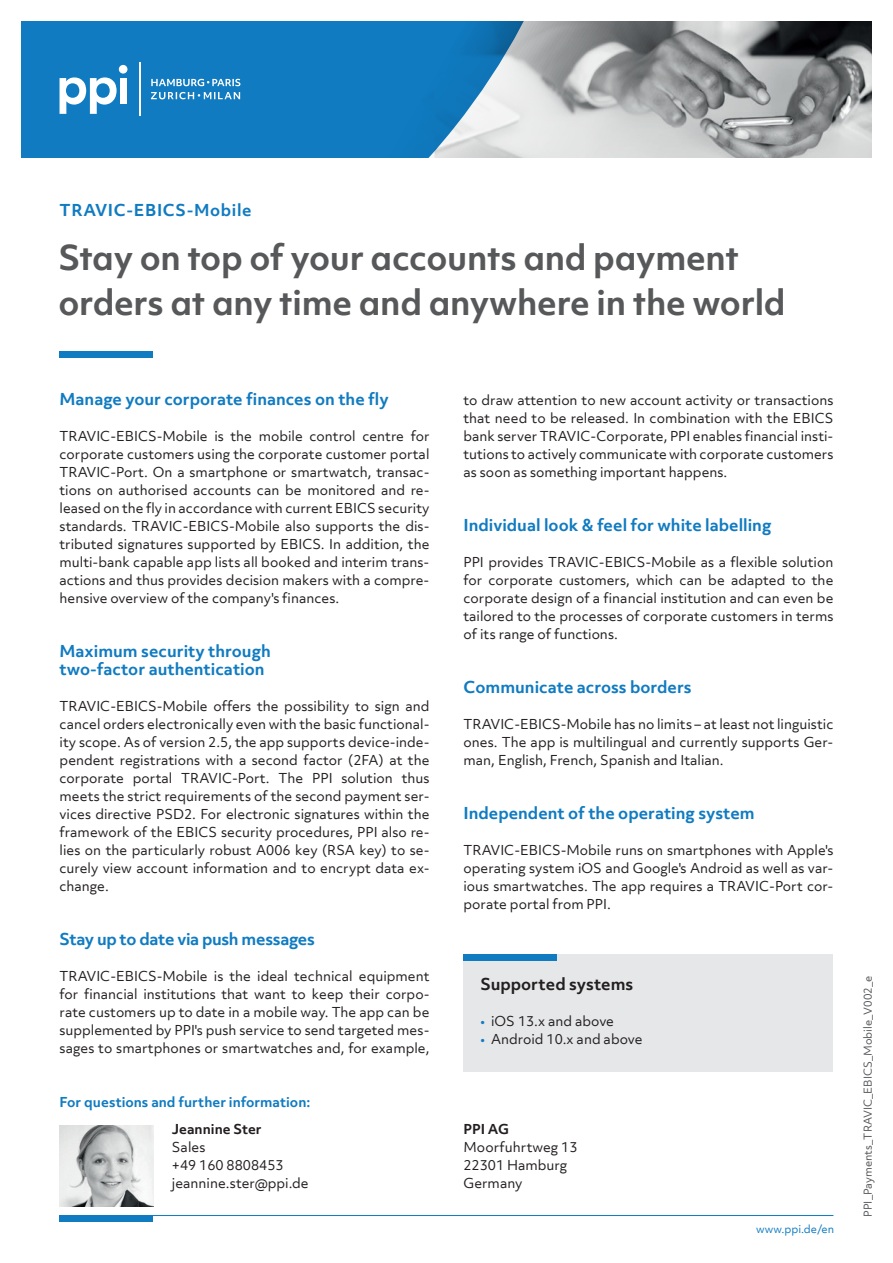
<style>
.page{position:relative;width:893px;height:1263px;background:#fff}
.page>*{position:absolute;margin:0;border:0;box-sizing:border-box;transform-origin:0 0}
.t1{font:700 33px/45px "Objektiv Mk 1";letter-spacing:-.01em;color:#57585a}
.t2{font:700 15.75px/18px "Objektiv Mk 3";color:#107bc1}
.t3{font:700 15.75px "Objektiv Mk 3";letter-spacing:-.02em;color:#107bc1}
.t4{font:700 15.75px "Objektiv Mk 1";letter-spacing:.04em;color:#107bc1}
.t5{font:700 15.75px "Objektiv Mk 3";color:#231f20}
.t6{font:13.2px/18px "Objektiv Mk 3";color:#231f20;text-align:justify}
.t7{font:700 13.2px "Objektiv Mk 3";color:#107bc1}
.t8{font:700 13.2px "Objektiv Mk 3";color:#231f20}
.t9{font:10.5px "Objektiv Mk 3";color:#57585a}
.t10{font:10.5px "Objektiv Mk 3";color:#107bc1}
.s1{color:#107bc1}
</style>
<div class="page">
<img style="left:595px;top:21px;width:277px;height:137px">
<svg style="left:21px;top:21px;width:574px;height:137px;fill:#107bc1"></svg>
<img style="left:60px;top:1125px;width:93px;height:81px">
<div style="left:120px;top:78px;width:7px;height:26px;background:#fff"></div>
<div style="left:119px;top:65px;width:8px;height:9px;background:#fff;border-radius:50%"></div>
<svg style="left:60px;top:77px;width:57px;height:37px"></svg>
<hr style="left:139px;top:62px;width:2px;height:54px;background:#fff">
<svg style="left:151px;top:92px;width:89px;height:7px"></svg>
<svg style="left:151px;top:79px;width:89px;height:7px"></svg>
<div style="left:60px;top:1215px;width:93px;height:6px;background:#107bc1"></div>
<hr style="left:60px;top:1215px;width:773px;height:1px;background:#107bc1">
<div style="left:463px;top:954px;width:370px;height:117px;background:#e6e7e9"></div>
<div style="left:463px;top:954px;width:94px;height:6px;background:#107bc1"></div>
<div style="left:60px;top:351px;width:93px;height:7px;background:#107bc1"></div>
<p class="t4" style="left:60px;top:199px;width:194px">TRAVIC-EBICS-Mobile</p>
<h1 class="t1" style="left:58px;top:234px;width:729px">Stay on top of your accounts and payment orders at any time and anywhere in the world</h1>
<p class="t2" style="left:60px;top:390px;width:331px">Manage your corporate finances on the fly</p>
<p class="t6" style="left:60px;top:427px;width:371px">TRAVIC-EBICS-Mobile is the mobile control centre for corporate customers using the corporate customer portal TRAVIC-Port. On a smartphone or smartwatch, transac&shy;tions on authorised accounts can be monitored and re&shy;leased on the fly in accordance with current EBICS security standards. TRAVIC-EBICS-Mobile also supports the dis&shy;tributed signatures supported by EBICS. In addition, the multi-bank capable app lists all booked and interim trans&shy;actions and thus provides decision makers with a compre&shy;hensive overview of the company's finances.</p>
<p class="t2" style="left:60px;top:642px;width:213px">Maximum security through two-factor authentication</p>
<p class="t6" style="left:60px;top:697px;width:371px">TRAVIC-EBICS-Mobile offers the possibility to sign and cancel orders electronically even with the basic functional&shy;ity scope. As of version 2.5, the app supports device-inde&shy;pendent registrations with a second factor (2FA) at the corporate portal TRAVIC-Port. The PPI solution thus meets the strict requirements of the second payment ser&shy;vices directive PSD2. For electronic signatures within the framework of the EBICS security procedures, PPI also re&shy;lies on the particularly robust A006 key (RSA key) to se&shy;curely view account information and to encrypt data ex&shy;change.</p>
<p class="t3" style="left:60px;top:928px;width:257px">Stay up to date via push messages</p>
<p class="t6" style="left:60px;top:967px;width:371px">TRAVIC-EBICS-Mobile is the ideal technical equipment for financial institutions that want to keep their corpo&shy;rate customers up to date in a mobile way. The app can be supplemented by PPI's push service to send targeted mes&shy;sages to smartphones or smartwatches and, for example,</p>
<p class="t7" style="left:60px;top:1093px;width:252px">For questions and further information:</p>
<p class="t8" style="left:172px;top:1120px;width:91px">Jeannine Ster</p>
<p class="t6" style="left:172px;top:1138px;width:138px;text-align:left">Sales<br>+49 160 8808453 jeannine.ster@ppi.de</p>
<p class="t6" style="left:463px;top:391px;width:371px">to draw attention to new account activity or transactions that need to be released. In combination with the EBICS bank server TRAVIC-Corporate, PPI enables financial insti&shy;tutions to actively communicate with corporate customers as soon as something important happens.</p>
<p class="t2" style="left:463px;top:516px;width:309px">Individual look &amp; feel for white labelling</p>
<p class="t6" style="left:463px;top:553px;width:371px">PPI provides TRAVIC-EBICS-Mobile as a flexible solution for corporate customers, which can be adapted to the corporate design of a financial institution and can even be tailored to the processes of corporate customers in terms of its range of functions.</p>
<p class="t2" style="left:463px;top:678px;width:230px">Communicate across borders</p>
<p class="t6" style="left:463px;top:715px;width:371px">TRAVIC-EBICS-Mobile has no limits – at least not linguistic ones. The app is multilingual and currently supports Ger&shy;man, English, French, Spanish and Italian.</p>
<p class="t2" style="left:463px;top:804px;width:293px">Independent of the operating system</p>
<p class="t6" style="left:463px;top:841px;width:371px">TRAVIC-EBICS-Mobile runs on smartphones with Apple's operating system iOS and Google's Android as well as var&shy;ious smartwatches. The app requires a TRAVIC-Port cor&shy;porate portal from PPI.</p>
<p class="t5" style="left:480px;top:973px;width:154px">Supported systems</p>
<p class="t6" style="left:480px;top:1012px;width:135px"><span class="s1">•</span> iOS 13.x and above</p>
<p class="t6" style="left:480px;top:1030px;width:164px"><span class="s1">•</span> Android 10.x and above</p>
<p class="t8" style="left:463px;top:1120px;width:47px">PPI AG</p>
<p class="t6" style="left:463px;top:1138px;width:116px;text-align:left">Moorfuhrtweg 13<br>22301 Hamburg<br>Germany</p>
<p class="t10" style="left:756px;top:1222px;width:79px">www.ppi.de/en</p>
<p class="t9" style="left:860px;top:1217px;width:243px;rotate:-90deg">PPI_Payments_TRAVIC_EBICS_Mobile_V002_e</p>
</div>
